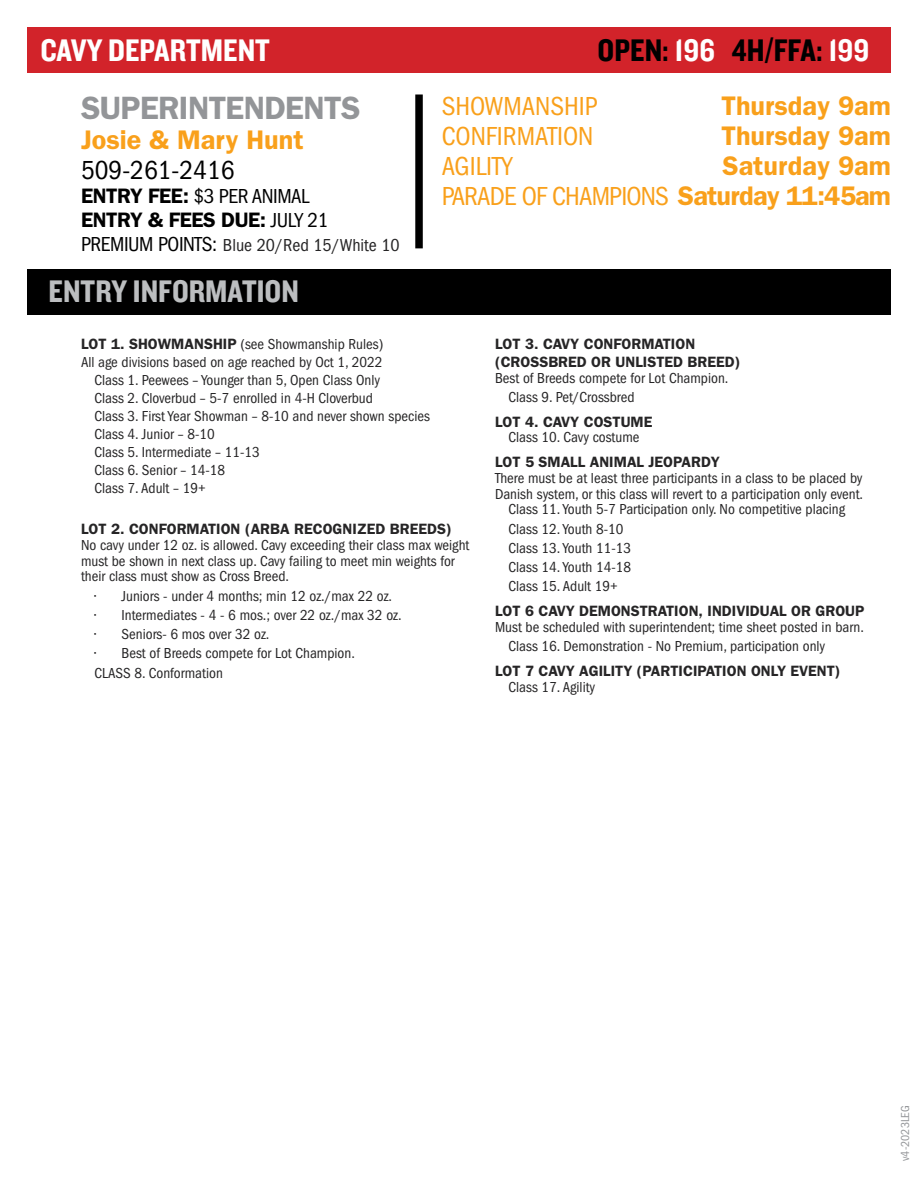
<style>
.page{position:relative;width:918px;height:1188px;background:#fff}
.page>*{position:absolute;margin:0;border:0;box-sizing:border-box;transform-origin:0 0}
.t1{font:32.4px "Knockout HTF50 Welterweight";color:#000}
.t2{font:32.4px "Knockout HTF50 Welterweight";color:#bcbec0}
.t3{font:600 32.4px "Franklin Gothic";letter-spacing:-.02em;color:#939598}
.t4{font:32.4px "Knockout HTF50 Welterweight";color:#fff}
.t5{font:600 27px/30px "Franklin Gothic";color:#f9a01b;text-align:right}
.t6{font:condensed 27px "Franklin Gothic";color:#f9a01b}
.t7{font:condensed 27px "Franklin Gothic";color:#000}
.t8{font:600 21px/24px "Franklin Gothic";letter-spacing:-.02em;color:#000}
.t9{font:condensed 18px "Franklin Gothic";color:#262526}
.t10{font:condensed 15px/19.2px "Franklin Gothic";color:#262526}
.t11{font:600 15px/18px "Franklin Gothic";color:#262526}
.t12{font:condensed 12px "Franklin Gothic";color:#939598}
.s1{color:#fff}
.s2{font-weight:400;font-stretch:condensed}
.s3{font-size:21px;color:#000}
.s4{font-weight:600;font-stretch:normal}
</style>
<div class="page">
<div style="left:27px;top:27px;width:864px;height:45px;background:#d2232a"></div>
<div style="left:27px;top:270px;width:864px;height:45px;background:#000"></div>
<div style="left:415px;top:94px;width:8px;height:154px;background:#000"></div>
<h1 class="t4" style="left:40px;top:33px;width:132px">CAVY DEPARTM</h1>
<h1 class="t4" style="left:223px;top:33px;width:26px">ENT</h1>
<h1 class="t1" style="left:598px;top:33px;width:273px">OPEN: <span class="s1">196</span> 4H/FFA: <span class="s1">199</span></h1>
<h1 class="t3" style="left:81px;top:89px;width:281px">SUPERINTENDENTS</h1>
<h2 class="t5" style="left:81px;top:125px;width:224px">Josie &amp; Mary Hunt</h2>
<h2 class="t7" style="left:81px;top:155px;width:155px">509-261-2416</h2>
<h3 class="t8" style="left:81px;top:184px;width:249px">ENTRY FEE: <span class="s2">$3 PER ANIMAL<br></span>ENTRY &amp; FEES DUE: <span class="s2">JULY 21</span></h3>
<p class="t9" style="left:81px;top:235px;width:320px"><span class="s3">PREMIUM POINTS:</span> Blue 20/Red 15/White 10</p>
<h1 class="t2" style="left:49px;top:275px;width:32px">ENTRY</h1>
<h1 class="t2" style="left:133px;top:275px;width:55px">INFORMATION</h1>
<h2 class="t6" style="left:442px;top:91px;width:158px">SHOWMANSHIP</h2>
<h2 class="t5" style="left:721px;top:91px;width:171px">Thursday 9am</h2>
<h2 class="t6" style="left:442px;top:121px;width:153px">CONFIRMATION</h2>
<h2 class="t5" style="left:721px;top:121px;width:171px">Thursday 9am</h2>
<h2 class="t6" style="left:442px;top:151px;width:72px">AGILITY</h2>
<h2 class="t5" style="left:442px;top:151px;width:451px">Saturday 9am<br><span class="s2">PARADE OF CHAMPIONS</span> Saturday 11:45am</h2>
<p class="t10" style="left:81px;top:334px;width:304px"><span class="s4">LOT 1. SHOWMANSHIP</span> (see Showmanship Rules)</p>
<p class="t10" style="left:81px;top:352px;width:303px">All age divisions based on age reached by Oct 1, 2022</p>
<p class="t10" style="left:94px;top:370px;width:287px">Class 1. Peewees – Younger than 5, Open Class Only</p>
<p class="t10" style="left:94px;top:388px;width:280px">Class 2. Cloverbud – 5-7 enrolled in 4-H Cloverbud</p>
<p class="t10" style="left:94px;top:406px;width:337px">Class 3. First Year Showman – 8-10 and never shown species</p>
<p class="t10" style="left:94px;top:424px;width:122px">Class 4. Junior – 8-10</p>
<p class="t10" style="left:94px;top:442px;width:167px">Class 5. Intermediate – 11-13</p>
<p class="t10" style="left:94px;top:460px;width:132px">Class 6. Senior – 14-18</p>
<p class="t10" style="left:94px;top:478px;width:113px">Class 7. Adult – 19+</p>
<p class="t11" style="left:81px;top:520px;width:372px">LOT 2. CONFORMATION (ARBA RECOGNIZED BREEDS)</p>
<p class="t10" style="left:81px;top:537px;width:390px;line-height:15.8px">No cavy under 12 oz. is allowed. Cavy exceeding their class max weight must be shown in next class up. Cavy failing to meet min weights for their class must show as Cross Breed.</p>
<p class="t10" style="left:94px;top:586px;width:299px">• Juniors - under 4 months; min 12 oz./max 22 oz.</p>
<p class="t10" style="left:94px;top:605px;width:309px">• Intermediates - 4 - 6 mos.; over 22 oz./max 32 oz.</p>
<p class="t10" style="left:94px;top:625px;width:176px">• Seniors- 6 mos over 32 oz.</p>
<p class="t10" style="left:94px;top:644px;width:262px">• Best of Breeds compete for Lot Champion.<br>CLASS 8. Conformation</p>
<p class="t11" style="left:495px;top:335px;width:247px">LOT 3. CAVY CONFORMATION (CROSSBRED OR UNLISTED BREED)</p>
<p class="t10" style="left:508px;top:368px;width:222px;text-indent:-14px">Best of Breeds compete for Lot Champion.<br>Class 9. Pet/Crossbred</p>
<p class="t11" style="left:495px;top:412px;width:159px">LOT 4. CAVY COSTUME</p>
<p class="t10" style="left:508px;top:428px;width:132px">Class 10. Cavy costume</p>
<p class="t11" style="left:495px;top:453px;width:226px">LOT 5 SMALL ANIMAL JEOPARDY</p>
<p class="t10" style="left:495px;top:470px;width:370px;line-height:15.8px;text-align:center">There must be at least three participants in a class to be placed by<br>Danish system, or this class will revert to a participation only event.<br>Class 11. Youth 5-7 Participation only. No competitive placing</p>
<p class="t10" style="left:508px;top:519px;width:124px">Class 12. Youth 8-10<br>Class 13. Youth 11-13<br>Class 14. Youth 14-18<br>Class 15. Adult 19+</p>
<p class="t11" style="left:495px;top:602px;width:371px">LOT 6 CAVY DEMONSTRATION, INDIVIDUAL OR GROUP</p>
<p class="t10" style="left:508px;top:617px;width:357px;text-indent:-14px">Must be scheduled with superintendent; time sheet posted in barn.<br>Class 16. Demonstration - No Premium, participation only</p>
<p class="t11" style="left:495px;top:662px;width:347px">LOT 7 CAVY AGILITY (PARTICIPATION ONLY EVENT)</p>
<p class="t10" style="left:508px;top:677px;width:88px">Class 17. Agility</p>
<p class="t12" style="left:898px;top:1161px;width:57px;rotate:-90deg">v4-2023LEG</p>
</div>
